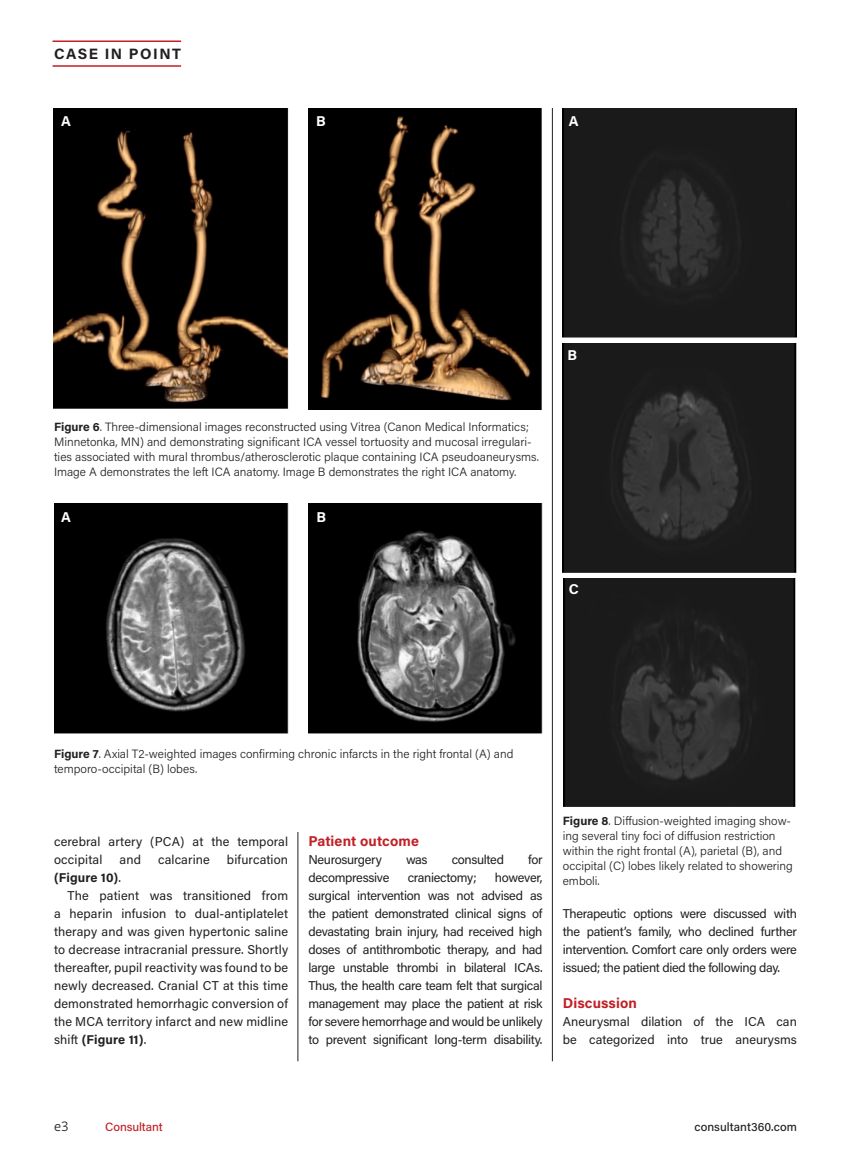
<style>
.page{position:relative;width:851px;height:1161px;background:#fff}
.page>*{position:absolute;margin:0;border:0;box-sizing:border-box;transform-origin:0 0}
.t1{font:700 15px "Acumin Pro";letter-spacing:.1em;color:#231f20}
.t2{font:15px "Freight Sans Pro";color:#231f20}
.WO18_Subhead_1{font:700 14.25px "Acumin Pro";letter-spacing:.01em;color:#c12026}
.WO18_Subhead_1-2{font:700 14.25px "Acumin Pro";color:#fff}
.WO18_First_Para{font:12.75px/18px "Acumin Pro";letter-spacing:-.025em;color:#231f20;text-align:justify}
.WO18_BODY{font:12.75px/18px "Acumin Pro";letter-spacing:.01em;color:#231f20}
.WO18_First_Para-2{font:12.75px/18px "Acumin Pro";color:#231f20}
.WO18_BODY-2{font:700 12.75px "Acumin Pro";letter-spacing:.01em;color:#231f20}
.WO18_Caption{font:300 12px/15px "Acumin Pro";color:#231f20}
.t3{font:500 12px "Acumin Pro";letter-spacing:.005em;color:#231f20}
.t4{font:500 12px "Acumin Pro";letter-spacing:-.005em;color:#c12026}
.s1{font-weight:700}
.s2{font-weight:400}
</style>
<div class="page">
<hr style="left:52px;top:40px;width:129px;height:2px;background:#c12026">
<hr style="left:52px;top:65px;width:129px;height:2px;background:#c12026">
<hr style="left:297px;top:108px;width:1px;height:953px;background:#231f20">
<hr style="left:552px;top:108px;width:1px;height:953px;background:#231f20">
<div style="left:54px;top:415px;width:488px;height:89px;background:#fff"></div>
<div style="left:54px;top:108px;width:249px;height:312px;background:#fff"></div>
<img style="left:54px;top:108px;width:234px;height:301px">
<img style="left:308px;top:108px;width:234px;height:302px">
<div style="left:54px;top:742px;width:488px;height:89px;background:#fff"></div>
<div style="left:54px;top:504px;width:249px;height:238px;background:#fff"></div>
<img style="left:54px;top:504px;width:234px;height:229px">
<img style="left:308px;top:504px;width:235px;height:229px">
<img style="left:562px;top:108px;width:234px;height:230px">
<img style="left:562px;top:344px;width:234px;height:229px">
<img style="left:563px;top:579px;width:233px;height:228px">
<p class="t1" style="left:54px;top:43px;width:129px">CASE IN POINT</p>
<p class="WO18_Subhead_1-2" style="left:61px;top:111px;width:11px">A</p>
<p class="WO18_Subhead_1-2" style="left:316px;top:111px;width:11px">B</p>
<p class="WO18_Subhead_1-2" style="left:569px;top:111px;width:11px">A</p>
<p class="WO18_Caption" style="left:54px;top:419px;width:486px"><span class="s1">Figure 6</span>. Three-dimensional images reconstructed using Vitrea (Canon Medical Informatics; Minnetonka, MN) and demonstrating significant ICA vessel tortuosity and mucosal irregulari&shy;ties associated with mural thrombus/atherosclerotic plaque containing ICA pseudoaneurysms.<br>Image A demonstrates the left ICA anatomy. Image B demonstrates the right ICA anatomy.</p>
<p class="WO18_Subhead_1-2" style="left:61px;top:507px;width:11px">A</p>
<p class="WO18_Subhead_1-2" style="left:316px;top:507px;width:11px">B</p>
<p class="WO18_Subhead_1-2" style="left:567px;top:345px;width:11px">B</p>
<p class="WO18_Subhead_1-2" style="left:569px;top:579px;width:12px">C</p>
<p class="WO18_Caption" style="left:54px;top:746px;width:461px"><span class="s1">Figure 7</span>. Axial T2-weighted images confirming chronic infarcts in the right frontal (A) and temporo-occipital (B) lobes.</p>
<p class="WO18_BODY" style="left:54px;top:832px;width:236px">cerebral artery (PCA) at the temporal occipital</p>
<p class="WO18_BODY" style="left:119px;top:850px;width:23px">and</p>
<p class="WO18_BODY" style="left:158px;top:850px;width:53px">calcarine</p>
<p class="WO18_BODY" style="left:227px;top:850px;width:63px">bifurcation</p>
<p class="WO18_BODY-2" style="left:54px;top:869px;width:68px">(Figure 10)<span class="s2">.</span></p>
<p class="WO18_BODY" style="left:54px;top:886px;width:236px;text-align:justify;text-indent:14px">The patient was transitioned from a heparin infusion to dual-antiplatelet therapy and was given hypertonic saline to decrease intracranial pressure. Shortly thereafter, pupil reactivity was found to be newly decreased. Cranial CT at this time demonstrated hemorrhagic conversion of the MCA territory infarct and new midline shift <span class="s1">(Figure 11)</span>.</p>
<p class="WO18_Subhead_1" style="left:308px;top:831px;width:112px">Patient outcome</p>
<p class="WO18_First_Para" style="left:308px;top:850px;width:75px">Neurosurgery</p>
<p class="WO18_First_Para" style="left:406px;top:850px;width:23px">was</p>
<p class="WO18_First_Para" style="left:451px;top:850px;width:54px">consulted</p>
<p class="WO18_First_Para" style="left:528px;top:850px;width:16px">for</p>
<p class="WO18_First_Para" style="left:308px;top:868px;width:82px">decompressive</p>
<p class="WO18_First_Para" style="left:407px;top:868px;width:70px">craniectomy;</p>
<p class="WO18_First_Para" style="left:308px;top:868px;width:236px;text-indent:186px">however, surgical intervention was not advised as the patient demonstrated clinical signs of devastating brain injury, had received high doses of antithrombotic therapy, and had large unstable thrombi in bilateral ICAs.<br>Thus, the health care team felt that surgical management may place the patient at risk for severe hemorrhage and would be unlikely to prevent significant long-term disability.</p>
<p class="WO18_Caption" style="left:562px;top:813px;width:231px"><span class="s1">Figure 8</span>. Diffusion-weighted imaging show&shy;ing several tiny foci of diffusion restriction within the right frontal (A), parietal (B), and occipital (C) lobes likely related to showering emboli.</p>
<p class="WO18_First_Para" style="left:562px;top:904px;width:235px">Therapeutic options were discussed with the patient’s family, who declined further intervention. Comfort care only orders were issued; the patient died the following day.</p>
<p class="WO18_Subhead_1" style="left:562px;top:993px;width:76px">Discussion</p>
<p class="WO18_First_Para-2" style="left:562px;top:1012px;width:236px">Aneurysmal dilation of the ICA can be categorized into true aneurysms</p>
<p class="t2" style="left:54px;top:1116px;width:16px">e3</p>
<p class="t4" style="left:105px;top:1119px;width:59px">Consultant</p>
<p class="t3" style="left:694px;top:1119px;width:104px">consultant360.com</p>
</div>
